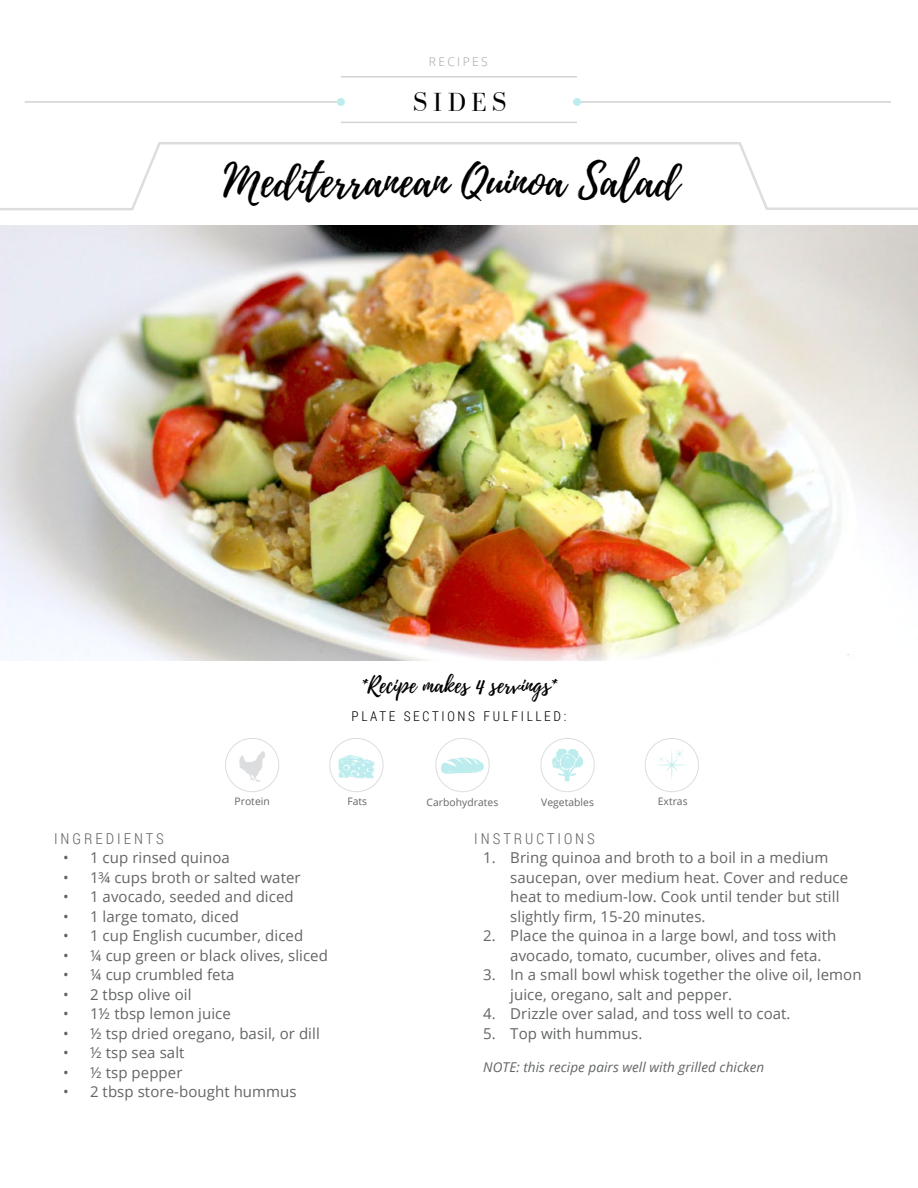
<style>
.page{position:relative;width:918px;height:1188px;background:#fff}
.page>*{position:absolute;margin:0;border:0;box-sizing:border-box;transform-origin:0 0}
.t1{font:45px "Playlist Script";color:#000}
.t2{font:27px "Bodoni FLF";letter-spacing:.2em;color:#000}
.t3{font:22.5px "Playlist Script";color:#000}
.t4{font:15px/19.5px "Open Sans";letter-spacing:.005em;color:#626466}
.t5{font:300 15px "Roboto Condensed";letter-spacing:.2em;color:#626466}
.t6{font:italic 13.5px "Open Sans";letter-spacing:.005em;color:#626466}
.t7{font:300 13.5px "Roboto Condensed";letter-spacing:.2em;color:#000}
.t8{font:300 12px "Open Sans";letter-spacing:.2em;color:#9d9fa2}
.t9{font:10.35px "Open Sans";letter-spacing:.005em;color:#626466}
</style>
<div class="page">
<svg style="left:0;top:142px;width:918px;height:69px"></svg>
<img style="left:0;top:225px;width:918px;height:436px">
<div style="left:435px;top:738px;width:55px;height:54px;border:1px solid #dcddde;border-radius:50%"></div>
<svg style="left:441px;top:757px;width:43px;height:17px"></svg>
<div style="left:541px;top:738px;width:54px;height:54px;border:1px solid #dcddde;border-radius:50%"></div>
<svg style="left:552px;top:749px;width:31px;height:32px"></svg>
<div style="left:225px;top:738px;width:54px;height:54px;border:1px solid #dcddde;border-radius:50%"></div>
<svg style="left:239px;top:751px;width:26px;height:31px"></svg>
<div style="left:329px;top:738px;width:54px;height:54px;border:1px solid #dcddde;border-radius:50%"></div>
<svg style="left:338px;top:755px;width:36px;height:23px"></svg>
<div style="left:645px;top:738px;width:54px;height:54px;border:1px solid #dcddde;border-radius:50%"></div>
<svg style="left:658px;top:749px;width:27px;height:31px"></svg>
<hr style="left:573px;top:101px;width:318px;height:2px;background:#d1d3d4">
<hr style="left:25px;top:101px;width:316px;height:2px;background:#d1d3d4">
<div style="left:573px;top:98px;width:8px;height:8px;background:#bceced;border-radius:50%"></div>
<div style="left:337px;top:98px;width:8px;height:8px;background:#bceced;border-radius:50%"></div>
<hr style="left:341px;top:76px;width:236px;height:2px;background:#d1d3d4">
<hr style="left:341px;top:122px;width:236px;height:1px;background:#d1d3d4">
<p class="t8" style="left:429px;top:53px;width:60px">RECIPES</p>
<h2 class="t2" style="left:413px;top:87px;width:95px">SIDES</h2>
<h1 class="t1" style="left:223px;top:149px;width:457px">Mediterranean Quinoa Salad</h1>
<h3 class="t3" style="left:361px;top:669px;width:197px">*Recipe makes 4 servings*</h3>
<p class="t7" style="left:352px;top:707px;width:216px">PLATE SECTIONS FULFILLED:</p>
<p class="t9" style="left:235px;top:794px;width:37px">Protein</p>
<p class="t9" style="left:347px;top:794px;width:21px">Fats</p>
<p class="t9" style="left:427px;top:795px;width:73px">Carbohydrates</p>
<p class="t9" style="left:541px;top:795px;width:54px">Vegetables</p>
<p class="t9" style="left:658px;top:794px;width:31px">Extras</p>
<p class="t5" style="left:54px;top:828px;width:111px">INGREDIENTS</p>
<p class="t4" style="left:63px;top:848px;width:168px">• 1 cup rinsed quinoa</p>
<p class="t4" style="left:63px;top:867px;width:239px">• 1¾ cups broth or salted water</p>
<p class="t4" style="left:63px;top:887px;width:232px">• 1 avocado, seeded and diced</p>
<p class="t4" style="left:63px;top:906px;width:178px">• 1 large tomato, diced</p>
<p class="t4" style="left:63px;top:926px;width:242px">• 1 cup English cucumber, diced</p>
<p class="t4" style="left:63px;top:945px;width:267px">• ¼ cup green or black olives, sliced</p>
<p class="t4" style="left:63px;top:965px;width:173px">• ¼ cup crumbled feta</p>
<p class="t4" style="left:63px;top:984px;width:130px">• 2 tbsp olive oil</p>
<p class="t4" style="left:63px;top:1004px;width:169px">• 1½ tbsp lemon juice</p>
<p class="t4" style="left:63px;top:1023px;width:258px">• ½ tsp dried oregano, basil, or dill</p>
<p class="t4" style="left:63px;top:1043px;width:123px">• ½ tsp sea salt</p>
<p class="t4" style="left:63px;top:1062px;width:121px">• ½ tsp pepper</p>
<p class="t4" style="left:63px;top:1082px;width:235px">• 2 tbsp store-bought hummus</p>
<p class="t5" style="left:474px;top:828px;width:122px">INSTRUCTIONS</p>
<p class="t4" style="left:510px;top:848px;width:339px;text-indent:-27px">1. Bring quinoa and broth to a boil in a medium saucepan, over medium heat. Cover and reduce heat to medium-low. Cook until tender but still slightly firm, 15-20 minutes.</p>
<p class="t4" style="left:510px;top:926px;width:328px;text-indent:-27px">2. Place the quinoa in a large bowl, and toss with avocado, tomato, cucumber, olives and feta.</p>
<p class="t4" style="left:510px;top:965px;width:353px;text-indent:-27px">3. In a small bowl whisk together the olive oil, lemon juice, oregano, salt and pepper.</p>
<p class="t4" style="left:483px;top:1004px;width:309px">4. Drizzle over salad, and toss well to coat.</p>
<p class="t4" style="left:483px;top:1023px;width:161px">5. Top with hummus.</p>
<p class="t6" style="left:483px;top:1057px;width:283px">NOTE: this recipe pairs well with grilled chicken</p>
</div>
